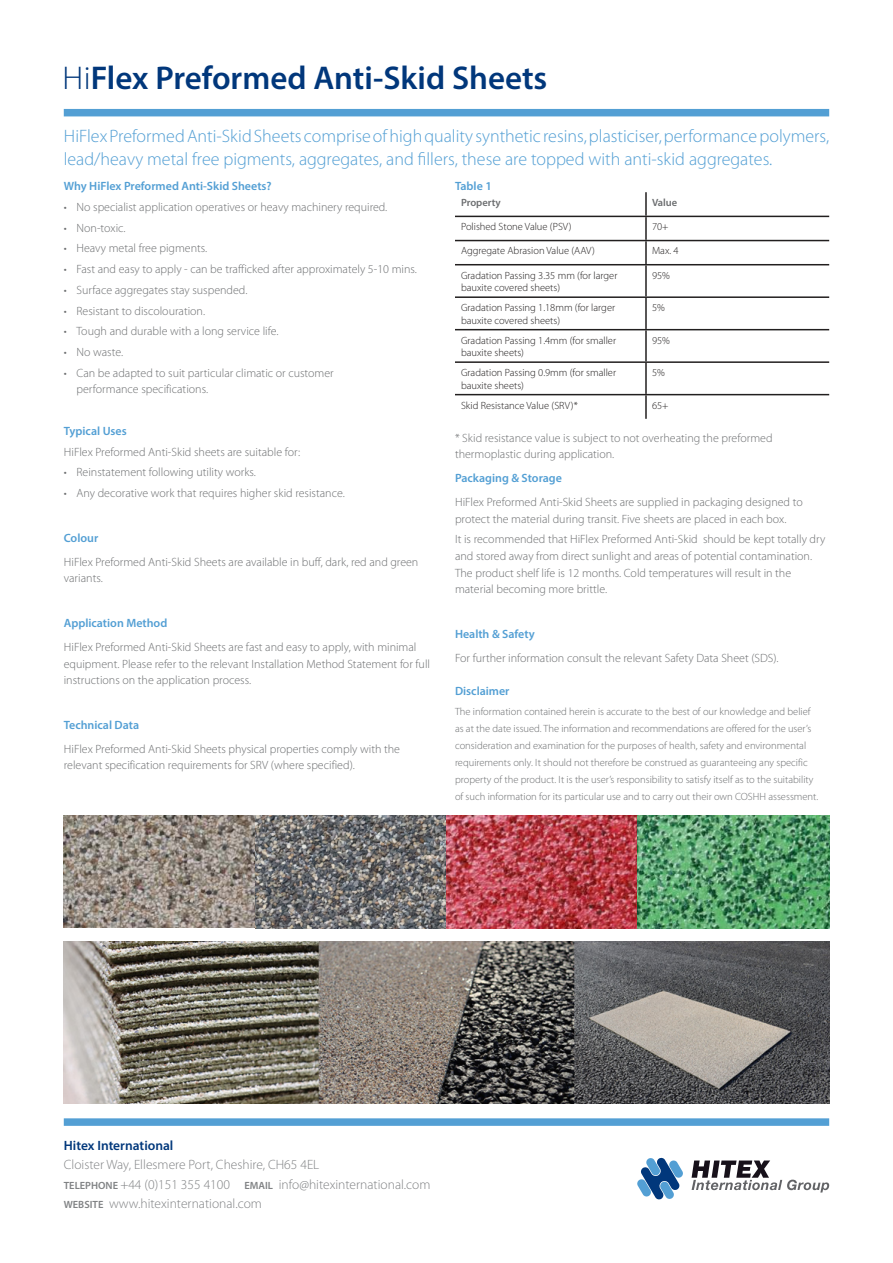
<style>
.page{position:relative;width:893px;height:1263px;background:#fff}
.page>*{position:absolute;margin:0;border:0;box-sizing:border-box;transform-origin:0 0}
.t1{font:600 33px "Myriad Pro";color:#01377b}
.t2{font:300 18px/22.5px "Myriad Pro";color:#539fd4}
.t3{font:300 13.5px/19.5px "Myriad Pro";color:#808284}
.t4{font:600 13.5px "Myriad Pro";color:#01377b}
.t5{font:300 12px/16.5px "Myriad Pro";color:#6c6e70}
.t6{font:600 12px "Myriad Pro";color:#539fd4}
.t7{font:300 10.5px/17px "Myriad Pro";color:#6c6e70}
.t8{font:300 10.5px/12.6px "Myriad Pro";color:#221f1f}
.t9{font:600 10.5px "Myriad Pro";color:#6c6e70}
.s1{font-weight:300}
.s2{font-weight:600;font-size:10.5px}
</style>
<div class="page">
<hr style="left:645px;top:192px;width:2px;height:24px;background:#221f1f">
<hr style="left:455px;top:216px;width:191px;height:1px;background:#221f1f">
<hr style="left:646px;top:216px;width:183px;height:1px;background:#221f1f">
<hr style="left:645px;top:217px;width:2px;height:23px;background:#221f1f">
<hr style="left:455px;top:240px;width:191px;height:1px;background:#221f1f">
<hr style="left:646px;top:240px;width:183px;height:1px;background:#221f1f">
<hr style="left:645px;top:241px;width:2px;height:23px;background:#221f1f">
<hr style="left:455px;top:264px;width:191px;height:1px;background:#221f1f">
<hr style="left:646px;top:264px;width:183px;height:1px;background:#221f1f">
<hr style="left:645px;top:265px;width:2px;height:31px;background:#221f1f">
<hr style="left:455px;top:296px;width:191px;height:2px;background:#221f1f">
<hr style="left:646px;top:296px;width:183px;height:2px;background:#221f1f">
<hr style="left:645px;top:298px;width:2px;height:31px;background:#221f1f">
<hr style="left:455px;top:329px;width:191px;height:1px;background:#221f1f">
<hr style="left:646px;top:329px;width:183px;height:1px;background:#221f1f">
<hr style="left:645px;top:330px;width:2px;height:31px;background:#221f1f">
<hr style="left:455px;top:361px;width:191px;height:2px;background:#221f1f">
<hr style="left:646px;top:361px;width:183px;height:2px;background:#221f1f">
<hr style="left:645px;top:363px;width:2px;height:31px;background:#221f1f">
<hr style="left:455px;top:394px;width:191px;height:1px;background:#221f1f">
<hr style="left:646px;top:394px;width:183px;height:1px;background:#221f1f">
<hr style="left:645px;top:395px;width:2px;height:24px;background:#221f1f">
<img style="left:64px;top:942px;width:765px;height:161px">
<img style="left:64px;top:815px;width:765px;height:113px">
<div style="left:64px;top:1118px;width:765px;height:8px;background:#539fd4"></div>
<svg style="left:692px;top:1160px;width:137px;height:32px"></svg>
<svg style="left:637px;top:1158px;width:46px;height:41px"></svg>
<div style="left:64px;top:109px;width:765px;height:7px;background:#539fd4"></div>
<h1 class="t1" style="left:63px;top:65px;width:486px"><span class="s1">Hi</span>Flex Preformed Anti-Skid Sheets</h1>
<h2 class="t2" style="left:64px;top:126px;width:767px">HiFlex Preformed Anti-Skid Sheets comprise of high quality synthetic resins, plasticiser, performance polymers, lead/heavy metal free pigments, aggregates, and fillers, these are topped with anti-skid aggregates.</h2>
<p class="t6" style="left:64px;top:181px;width:209px">Why HiFlex Preformed Anti-Skid Sheets?</p>
<p class="t5" style="left:64px;top:200px;width:325px">• No specialist application operatives or heavy machinery required.</p>
<p class="t5" style="left:64px;top:220px;width:63px">• Non-toxic.</p>
<p class="t5" style="left:64px;top:241px;width:145px">• Heavy metal free pigments.</p>
<p class="t5" style="left:64px;top:262px;width:355px">• Fast and easy to apply - can be trafficked after approximately 5-10 mins.</p>
<p class="t5" style="left:64px;top:283px;width:185px">• Surface aggregates stay suspended.</p>
<p class="t5" style="left:64px;top:303px;width:143px">• Resistant to discolouration.</p>
<p class="t5" style="left:64px;top:324px;width:216px">• Tough and durable with a long service life.</p>
<p class="t5" style="left:64px;top:345px;width:61px">• No waste.</p>
<p class="t5" style="left:77px;top:366px;width:259px;text-indent:-13px">• Can be adapted to suit particular climatic or customer performance specifications.</p>
<p class="t6" style="left:64px;top:426px;width:64px">Typical Uses</p>
<p class="t5" style="left:64px;top:444px;width:238px">HiFlex Preformed Anti-Skid sheets are suitable for:</p>
<p class="t5" style="left:64px;top:465px;width:194px">• Reinstatement following utility works.</p>
<p class="t5" style="left:64px;top:486px;width:283px">• Any decorative work that requires higher skid resistance.</p>
<p class="t6" style="left:64px;top:533px;width:36px">Colour</p>
<p class="t5" style="left:64px;top:555px;width:356px">HiFlex Preformed Anti-Skid Sheets are available in buff, dark, red and green variants.</p>
<p class="t6" style="left:64px;top:618px;width:105px">Application Method</p>
<p class="t5" style="left:64px;top:640px;width:368px">HiFlex Preformed Anti-Skid Sheets are fast and easy to apply, with minimal equipment. Please refer to the relevant Installation Method Statement for full instructions on the application process.</p>
<p class="t6" style="left:64px;top:720px;width:77px">Technical Data</p>
<p class="t5" style="left:64px;top:741px;width:338px">HiFlex Preformed Anti-Skid Sheets physical properties comply with the relevant specification requirements for SRV (where specified).</p>
<p class="t6" style="left:455px;top:181px;width:38px">Table 1</p>
<p class="t9" style="left:461px;top:199px;width:41px">Property</p>
<p class="t9" style="left:652px;top:199px;width:27px">Value</p>
<p class="t8" style="left:461px;top:221px;width:112px">Polished Stone Value (PSV)</p>
<p class="t8" style="left:652px;top:221px;width:18px">70+</p>
<p class="t8" style="left:461px;top:245px;width:135px">Aggregate Abrasion Value (AAV)</p>
<p class="t8" style="left:652px;top:245px;width:28px">Max. 4</p>
<p class="t8" style="left:461px;top:270px;width:158px">Gradation Passing 3.35 mm (for larger bauxite covered sheets)</p>
<p class="t8" style="left:652px;top:270px;width:19px">95%</p>
<p class="t8" style="left:461px;top:302px;width:156px">Gradation Passing 1.18mm (for larger bauxite covered sheets)</p>
<p class="t8" style="left:652px;top:302px;width:14px">5%</p>
<p class="t8" style="left:461px;top:335px;width:157px">Gradation Passing 1.4mm (for smaller bauxite sheets)</p>
<p class="t8" style="left:652px;top:335px;width:19px">95%</p>
<p class="t8" style="left:461px;top:367px;width:157px">Gradation Passing 0.9mm (for smaller bauxite sheets)</p>
<p class="t8" style="left:652px;top:367px;width:14px">5%</p>
<p class="t8" style="left:461px;top:400px;width:118px">Skid Resistance Value (SRV)*</p>
<p class="t8" style="left:652px;top:400px;width:18px">65+</p>
<p class="t5" style="left:455px;top:431px;width:319px">* Skid resistance value is subject to not overheating the preformed thermoplastic during application.</p>
<p class="t6" style="left:455px;top:474px;width:109px">Packaging &amp; Storage</p>
<p class="t5" style="left:455px;top:495px;width:349px">HiFlex Preformed Anti-Skid Sheets are supplied in packaging designed to protect the material during transit. Five sheets are placed in each box.</p>
<p class="t5" style="left:455px;top:532px;width:372px">It is recommended that HiFlex Preformed Anti-Skid should be kept totally dry and stored away from direct sunlight and areas of potential contamination.<br>The product shelf life is 12 months. Cold temperatures will result in the material becoming more brittle.</p>
<p class="t6" style="left:455px;top:629px;width:81px">Health &amp; Safety</p>
<p class="t5" style="left:455px;top:650px;width:325px">For further information consult the relevant Safety Data Sheet (SDS).</p>
<p class="t6" style="left:455px;top:686px;width:56px">Disclaimer</p>
<p class="t7" style="left:455px;top:704px;width:365px">The information contained herein is accurate to the best of our knowledge and belief as at the date issued. The information and recommendations are offered for the user’s consideration and examination for the purposes of health, safety and environmental requirements only. It should not therefore be construed as guaranteeing any specific property of the product. It is the user’s responsibility to satisfy itself as to the suitability of such information for its particular use and to carry out their own COSHH assessment.</p>
<p class="t4" style="left:64px;top:1140px;width:111px">Hitex International</p>
<p class="t3" style="left:64px;top:1156px;width:368px">Cloister Way, Ellesmere Port, Cheshire, CH65 4EL<br><span class="s2">TELEPHONE</span> +44 (0)151 355 4100 <span class="s2">EMAIL</span> info@hitexinternational.com<br><span class="s2">WEBSITE</span> www.hitexinternational.com</p>
</div>
